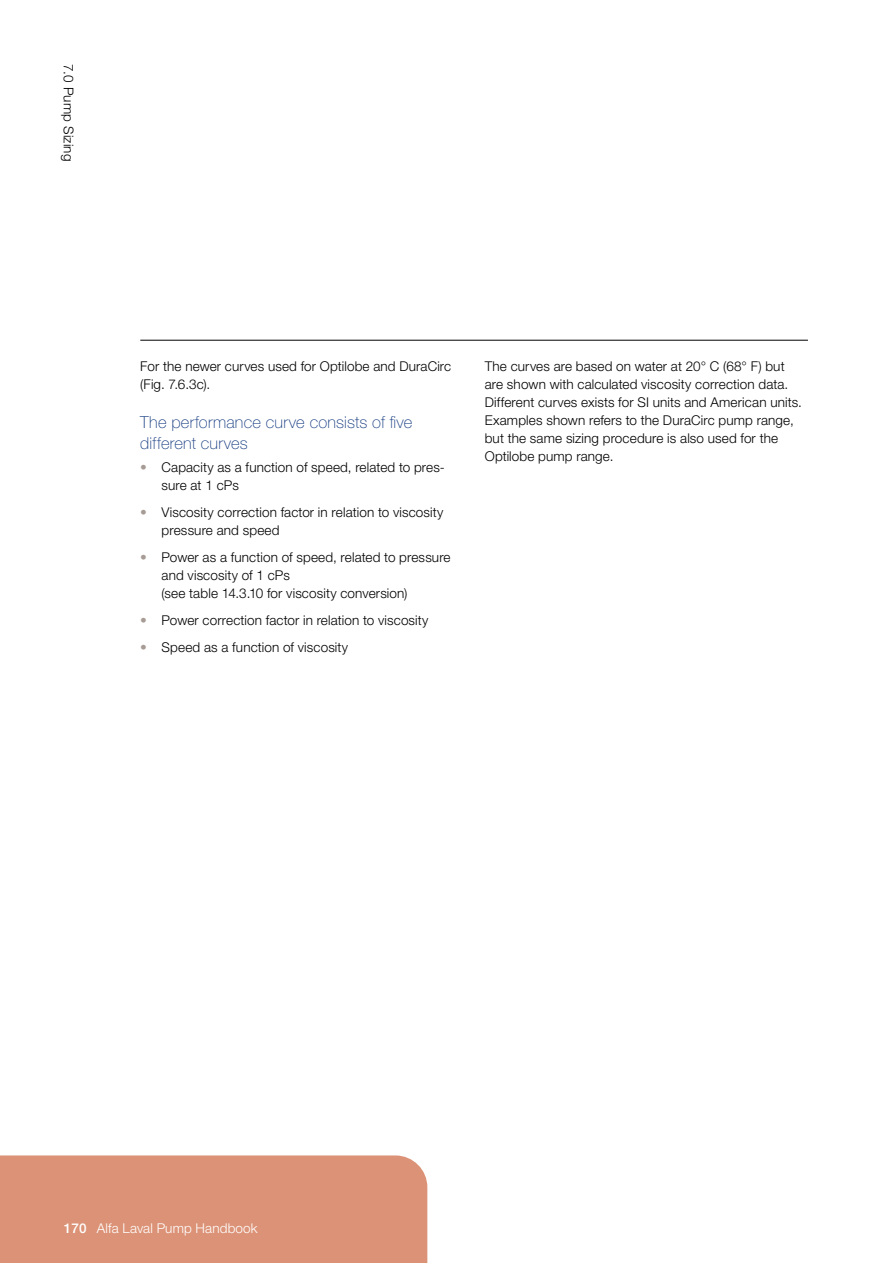
<style>
.page{position:relative;width:893px;height:1263px;background:#fff}
.page>*{position:absolute;margin:0;border:0;box-sizing:border-box;transform-origin:0 0}
.t1{font:100 16.5px/21px "Helvetica Neue LT Std";letter-spacing:.01em;color:#11387f}
.t2{font:300 13.5px/18px "Helvetica Neue LT Std";letter-spacing:.01em;color:#000}
.t3{font:300 13.5px "Helvetica Neue LT Std";letter-spacing:.01em;color:#fff}
.s1{font-weight:100;color:#a79c95}
.s2{font-weight:500}
</style>
<div class="page">
<hr style="left:140px;top:340px;width:668px;height:1px;background:#000">
<div style="left:0;top:1155px;width:427px;height:108px;background:#dc9276"></div>
<p class="t2" style="left:78px;top:64px;width:99px;rotate:90deg">7.0 Pump Sizing</p>
<p class="t2" style="left:140px;top:357px;width:312px">For the newer curves used for Optilobe and DuraCirc (Fig. 7.6.3c).</p>
<p class="t1" style="left:140px;top:412px;width:274px">The performance curve consists of five different curves</p>
<p class="t2" style="left:162px;top:457px;width:285px;text-indent:-21px"><span class="s1">•</span> Capacity as a function of speed, related to pres&shy;sure at 1 cPs</p>
<p class="t2" style="left:162px;top:502px;width:283px;text-indent:-21px"><span class="s1">•</span> Viscosity correction factor in relation to viscosity pressure and speed</p>
<p class="t2" style="left:162px;top:547px;width:291px;text-indent:-21px"><span class="s1">•</span> Power as a function of speed, related to pressure and viscosity of 1 cPs<br>(see table 14.3.10 for viscosity conversion)</p>
<p class="t2" style="left:140px;top:610px;width:290px"><span class="s1">•</span> Power correction factor in relation to viscosity</p>
<p class="t2" style="left:140px;top:637px;width:209px"><span class="s1">•</span> Speed as a function of viscosity</p>
<p class="t2" style="left:485px;top:357px;width:319px">The curves are based on water at 20° C (68° F) but are shown with calculated viscosity correction data.<br>Different curves exists for SI units and American units.<br>Examples shown refers to the DuraCirc pump range, but the same sizing procedure is also used for the Optilobe pump range.</p>
<p class="t3" style="left:64px;top:1220px;width:195px"><span class="s2">170</span> Alfa Laval Pump Handbook</p>
</div>
